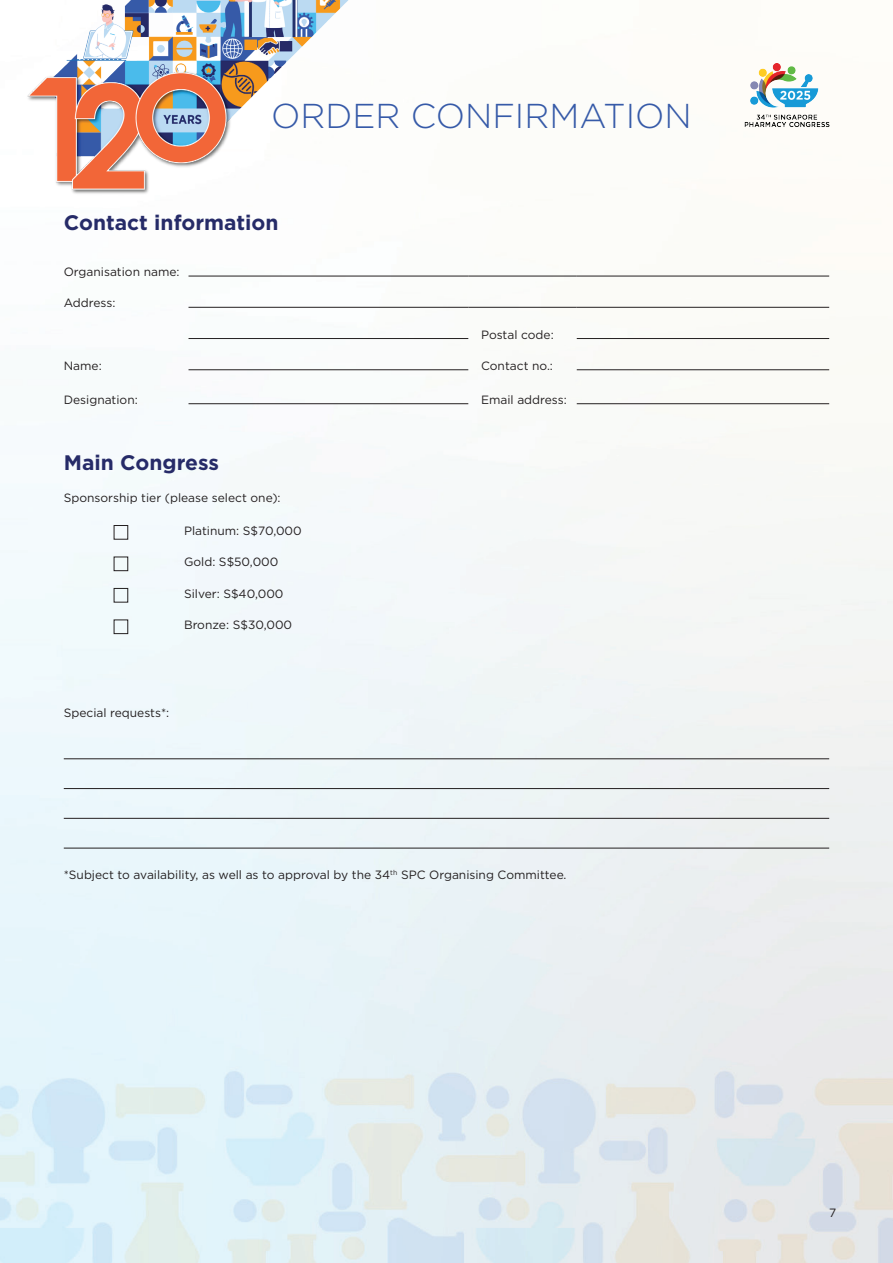
<style>
.page{position:relative;width:893px;height:1263px;background:#fff}
.page>*{position:absolute;margin:0;border:0;box-sizing:border-box;transform-origin:0 0}
.t1{font:300 34.5px "Gotham";color:#365aa8}
.t2{font:700 21px "Gotham HTF";color:#262b68}
.t3{font:12px "Gotham";color:#231f20}
</style>
<div class="page">
<img style="left:0;top:63px;width:893px;height:1200px">
<hr style="left:189px;top:369px;width:279px;height:1px;background:#231f20">
<hr style="left:189px;top:403px;width:279px;height:1px;background:#231f20">
<hr style="left:577px;top:369px;width:252px;height:1px;background:#231f20">
<hr style="left:577px;top:403px;width:252px;height:1px;background:#231f20">
<hr style="left:189px;top:276px;width:279px;height:1px;background:#231f20">
<hr style="left:468px;top:276px;width:109px;height:1px;background:#231f20">
<hr style="left:577px;top:276px;width:252px;height:1px;background:#231f20">
<hr style="left:189px;top:307px;width:279px;height:1px;background:#231f20">
<hr style="left:468px;top:307px;width:109px;height:1px;background:#231f20">
<hr style="left:577px;top:307px;width:252px;height:1px;background:#231f20">
<hr style="left:189px;top:338px;width:279px;height:1px;background:#231f20">
<hr style="left:577px;top:338px;width:252px;height:1px;background:#231f20">
<div style="left:114px;top:525px;width:14px;height:15px;border:1px solid #231f20"></div>
<div style="left:114px;top:557px;width:14px;height:14px;border:1px solid #231f20"></div>
<div style="left:114px;top:588px;width:14px;height:14px;border:1px solid #231f20"></div>
<div style="left:114px;top:619px;width:14px;height:15px;border:1px solid #231f20"></div>
<hr style="left:64px;top:758px;width:765px;height:1px;background:#231f20">
<hr style="left:64px;top:788px;width:765px;height:1px;background:#231f20">
<hr style="left:64px;top:818px;width:765px;height:1px;background:#231f20">
<hr style="left:64px;top:848px;width:765px;height:1px;background:#231f20">
<img style="left:744px;top:64px;width:85px;height:63px">
<img style="left:26px;top:0;width:342px;height:196px">
<h1 class="t1" style="left:271px;top:94px;width:422px">ORDER CONFIRMATION</h1>
<h2 class="t2" style="left:64px;top:211px;width:216px">Contact information</h2>
<p class="t3" style="left:64px;top:264px;width:117px">Organisation name:</p>
<p class="t3" style="left:64px;top:295px;width:53px">Address:</p>
<p class="t3" style="left:481px;top:327px;width:74px">Postal code:</p>
<p class="t3" style="left:64px;top:358px;width:39px">Name:</p>
<p class="t3" style="left:481px;top:358px;width:73px">Contact no.:</p>
<p class="t3" style="left:64px;top:392px;width:76px">Designation:</p>
<p class="t3" style="left:481px;top:392px;width:87px">Email address:</p>
<h2 class="t2" style="left:64px;top:450px;width:157px">Main Congress</h2>
<p class="t3" style="left:64px;top:490px;width:218px">Sponsorship tier (please select one):</p>
<p class="t3" style="left:184px;top:523px;width:119px">Platinum: S$70,000</p>
<p class="t3" style="left:184px;top:554px;width:96px">Gold: S$50,000</p>
<p class="t3" style="left:184px;top:586px;width:101px">Silver: S$40,000</p>
<p class="t3" style="left:184px;top:617px;width:110px">Bronze: S$30,000</p>
<p class="t3" style="left:64px;top:705px;width:107px">Special requests*:</p>
<p class="t3" style="left:64px;top:867px;width:504px">*Subject to availability, as well as to approval by the 34<sup>th</sup> SPC Organising Committee.</p>
<p class="t3" style="left:829px;top:1205px;width:9px">7</p>
</div>
